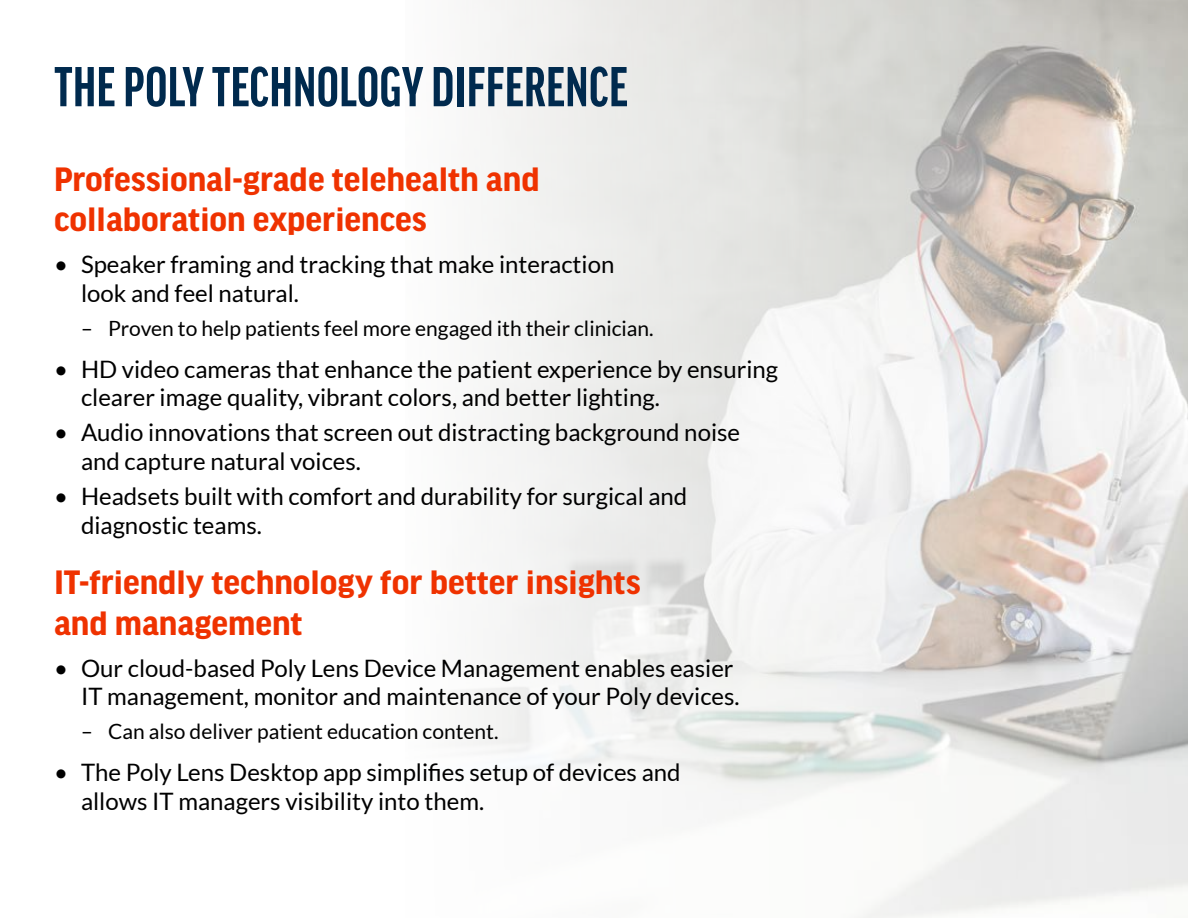
<style>
.page{position:relative;width:1188px;height:918px;background:#fff}
.page>*{position:absolute;margin:0;border:0;box-sizing:border-box;transform-origin:0 0}
.t1{font:700 extra-condensed 60px "Good Headline Pro";letter-spacing:.01em;color:#002a4e}
.t2{font:700 36px/40.5px "Good Headline Pro";color:#ef3200}
.t3{font:24px/28.5px "Lato";color:#000}
.t4{font:21px "Lato";color:#000}
</style>
<div class="page">
<img style="left:466px;top:0;width:722px;height:918px">
<h1 class="t1" style="left:54px;top:57px;width:575px">THE POLY TECHNOLOGY DIFFERENCE</h1>
<h2 class="t2" style="left:54px;top:160px;width:487px">Professional-grade telehealth and collaboration experiences</h2>
<p class="t3" style="left:81px;top:250px;width:535px;text-indent:-27px">• Speaker framing and tracking that make interaction look and feel natural.</p>
<p class="t4" style="left:81px;top:316px;width:574px">– Proven to help patients feel more engaged ith their clinician.</p>
<p class="t3" style="left:81px;top:355px;width:699px;text-indent:-27px">• HD video cameras that enhance the patient experience by ensuring clearer image quality, vibrant colors, and better lighting.</p>
<p class="t3" style="left:81px;top:418px;width:661px;text-indent:-27px">• Audio innovations that screen out distracting background noise and capture natural voices.</p>
<p class="t3" style="left:81px;top:482px;width:608px;text-indent:-27px">• Headsets built with comfort and durability for surgical and diagnostic teams.</p>
<h2 class="t2" style="left:54px;top:563px;width:588px">IT-friendly technology for better insights and management</h2>
<p class="t3" style="left:54px;top:654px;width:687px;text-align:right">• Our cloud-based Poly Lens Device Management enables easier<br>IT management, monitor and maintenance of your Poly devices.</p>
<p class="t4" style="left:81px;top:720px;width:419px">– Can also deliver patient education content.</p>
<p class="t3" style="left:81px;top:758px;width:601px;text-indent:-27px">• The Poly Lens Desktop app simplifies setup of devices and allows IT managers visibility into them.</p>
</div>
